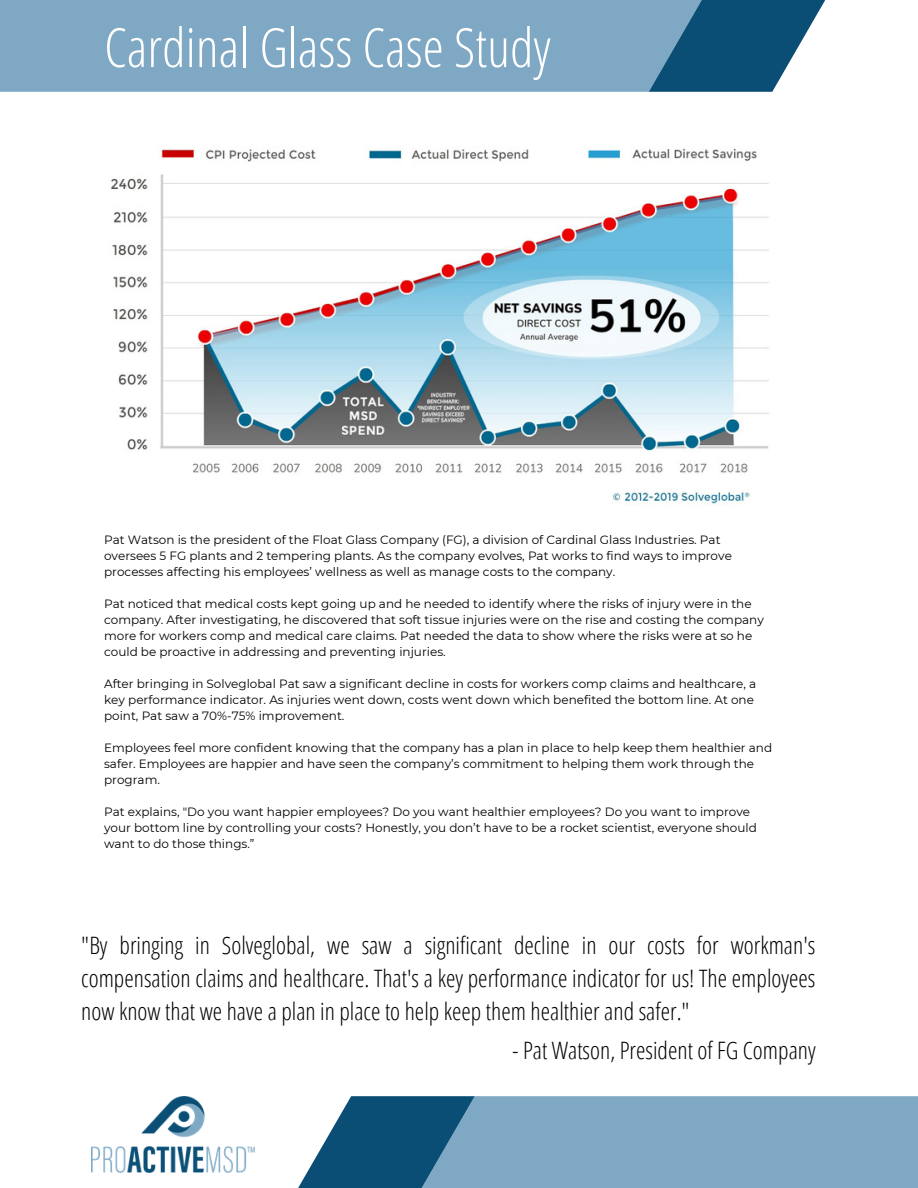
<style>
.page{position:relative;width:918px;height:1188px;background:#fff}
.page>*{position:absolute;margin:0;border:0;box-sizing:border-box;transform-origin:0 0}
.t1{font:300 54px "Open Sans Condensed";color:#fff}
.t2{font:300 24px/32.7px "Open Sans Condensed";color:#000;text-align:justify}
.t3{font:12px/16px "Montserrat";color:#000}
</style>
<div class="page">
<div style="left:475px;top:1096px;width:443px;height:92px;background:#7fa8c4"></div>
<svg style="left:298px;top:1096px;width:177px;height:92px"></svg>
<div style="left:0;top:0;width:649px;height:92px;background:#7fa8c4"></div>
<svg style="left:649px;top:0;width:177px;height:92px"></svg>
<img style="left:92px;top:1096px;width:163px;height:77px">
<img style="left:110px;top:148px;width:659px;height:356px">
<p class="t1" style="left:104px;top:9px;width:448px">Cardinal Glass Case Study</p>
<p class="t3" style="left:104px;top:532px;width:629px">Pat Watson is the president of the Float Glass Company (FG), a division of Cardinal Glass Industries. Pat oversees 5 FG plants and 2 tempering plants. As the company evolves, Pat works to find ways to improve processes affecting his employees’ wellness as well as manage costs to the company.</p>
<p class="t3" style="left:104px;top:596px;width:661px">Pat noticed that medical costs kept going up and he needed to identify where the risks of injury were in the company. After investigating, he discovered that soft tissue injuries were on the rise and costing the company more for workers comp and medical care claims. Pat needed the data to show where the risks were at so he could be proactive in addressing and preventing injuries.</p>
<p class="t3" style="left:104px;top:676px;width:654px">After bringing in Solveglobal Pat saw a significant decline in costs for workers comp claims and healthcare, a key performance indicator. As injuries went down, costs went down which benefited the bottom line. At one point, Pat saw a 70%-75% improvement.</p>
<p class="t3" style="left:104px;top:740px;width:670px">Employees feel more confident knowing that the company has a plan in place to help keep them healthier and safer. Employees are happier and have seen the company’s commitment to helping them work through the program.</p>
<p class="t3" style="left:104px;top:804px;width:654px">Pat explains, "Do you want happier employees? Do you want healthier employees? Do you want to improve your bottom line by controlling your costs? Honestly, you don’t have to be a rocket scientist, everyone should want to do those things.”</p>
<p class="t2" style="left:81px;top:929px;width:736px">"By bringing in Solveglobal, we saw a significant decline in our costs for workman's compensation claims and healthcare. That's a key performance indicator for us! The employees now know that we have a plan in place to help keep them healthier and safer."</p>
<p class="t2" style="left:512px;top:1033px;width:305px">- Pat Watson, President of FG Company</p>
</div>
